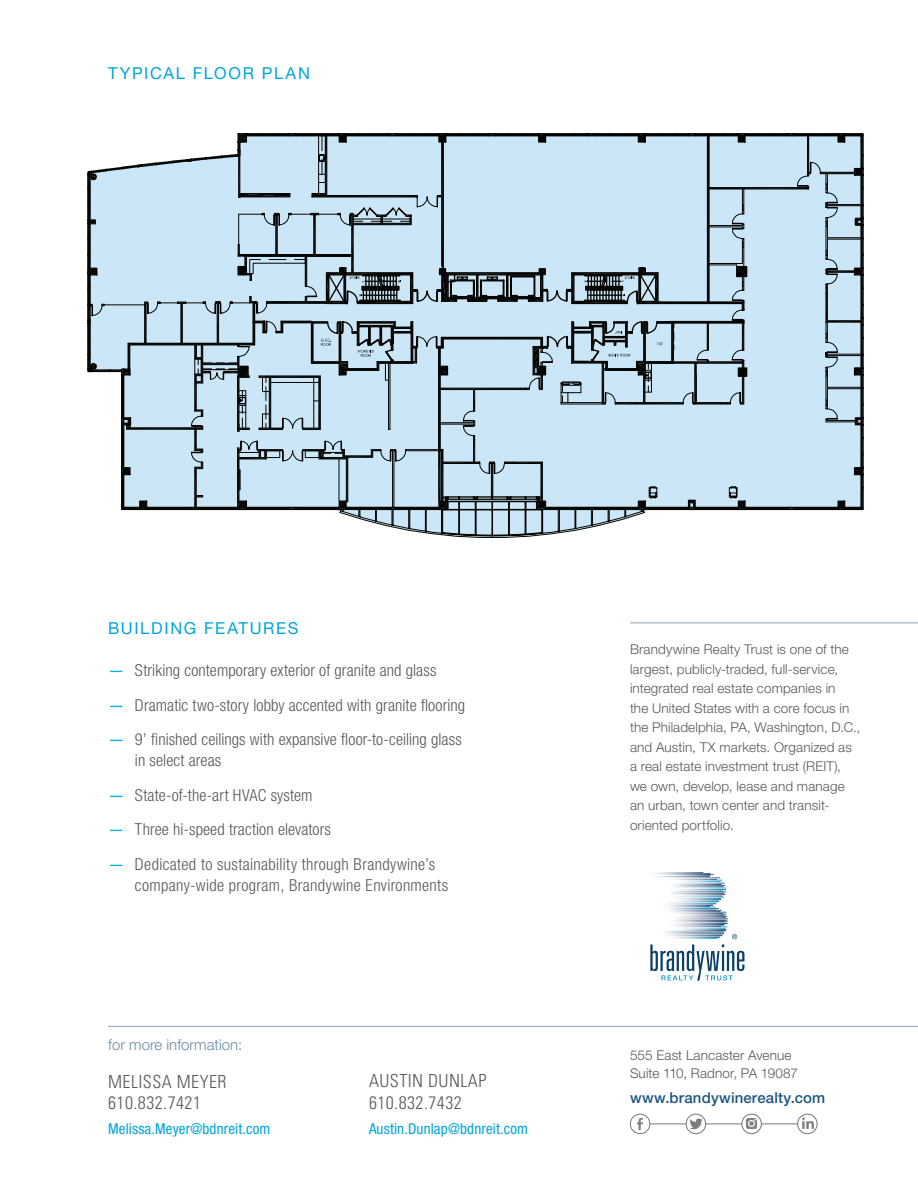
<style>
.page{position:relative;width:918px;height:1188px;background:#fff}
.page>*{position:absolute;margin:0;border:0;box-sizing:border-box;transform-origin:0 0}
.t1{font:300 condensed 18px/21.6px "Univers LT Std";letter-spacing:.025em;color:#57585a}
.t2{font:300 condensed 16.5px/21px "Helvetica Neue LT Std";letter-spacing:.01em;color:#57585a}
.t3{font:16.5px "Helvetica Neue LT Std";letter-spacing:.1em;color:#00a5da}
.t4{font:condensed 15px "Helvetica Neue LT Std";letter-spacing:.01em;color:#00a5da}
.t5{font:500 15px "Helvetica Neue LT Std";letter-spacing:.01em;color:#1f5581}
.t6{font:300 15px "Helvetica Neue LT Std";color:#6b8ca3}
.t7{font:300 13.5px/19.5px "Helvetica Neue LT Std";letter-spacing:.01em;color:#57585a}
.s1{font-weight:400;font-stretch:normal;color:#00b2e1}
</style>
<div class="page">
<hr style="left:108px;top:1026px;width:810px;height:1px;background:#8aa2b6">
<svg style="left:650px;top:872px;width:94px;height:109px"></svg>
<hr style="left:630px;top:622px;width:288px;height:1px;background:#8aa2b6">
<img style="left:630px;top:1114px;width:20px;height:20px">
<div style="left:630px;top:1114px;width:20px;height:20px;border:1px solid #41494e;border-radius:50%"></div>
<img style="left:686px;top:1114px;width:20px;height:20px">
<div style="left:686px;top:1114px;width:20px;height:20px;border:1px solid #41494e;border-radius:50%"></div>
<img style="left:743px;top:1115px;width:18px;height:18px">
<div style="left:742px;top:1114px;width:20px;height:20px;border:1px solid #41494e;border-radius:50%"></div>
<img style="left:798px;top:1114px;width:19px;height:20px">
<div style="left:797px;top:1114px;width:21px;height:20px;border:1px solid #41494e;border-radius:50%"></div>
<hr style="left:650px;top:1124px;width:36px;height:1px;background:#41494e">
<hr style="left:706px;top:1124px;width:36px;height:1px;background:#41494e">
<hr style="left:761px;top:1124px;width:37px;height:1px;background:#41494e">
<svg style="left:87px;top:134px;width:776px;height:404px"></svg>
<p class="t3" style="left:108px;top:64px;width:203px">TYPICAL FLOOR PLAN</p>
<p class="t3" style="left:108px;top:619px;width:192px">BUILDING FEATURES</p>
<p class="t2" style="left:108px;top:660px;width:330px"><span class="s1">—</span> Striking contemporary exterior of granite and glass</p>
<p class="t2" style="left:108px;top:694px;width:359px"><span class="s1">—</span> Dramatic two-story lobby accented with granite flooring</p>
<p class="t2" style="left:135px;top:729px;width:328px;text-indent:-27px"><span class="s1">—</span> 9’ finished ceilings with expansive floor-to-ceiling glass in select areas</p>
<p class="t2" style="left:108px;top:784px;width:206px"><span class="s1">—</span> State-of-the-art HVAC system</p>
<p class="t2" style="left:108px;top:819px;width:224px"><span class="s1">—</span> Three hi-speed traction elevators</p>
<p class="t2" style="left:135px;top:853px;width:315px;text-indent:-27px"><span class="s1">—</span> Dedicated to sustainability through Brandywine’s company-wide program, Brandywine Environments</p>
<p class="t6" style="left:108px;top:1035px;width:136px">for more information:</p>
<h1 class="t1" style="left:108px;top:1071px;width:120px">MELISSA MEYER<br>610.832.7421</h1>
<p class="t4" style="left:108px;top:1120px;width:164px">Melissa.Meyer@bdnreit.com</p>
<h1 class="t1" style="left:369px;top:1070px;width:119px">AUSTIN DUNLAP<br>610.832.7432</h1>
<p class="t4" style="left:369px;top:1120px;width:161px">Austin.Dunlap@bdnreit.com</p>
<p class="t7" style="left:630px;top:640px;width:232px">Brandywine Realty Trust is one of the largest, publicly-traded, full-service, integrated real estate companies in<br>the United States with a core focus in the Philadelphia, PA, Washington, D.C., and Austin, TX markets. Organized as a real estate investment trust (REIT), we own, develop, lease and manage an urban, town center and transit&shy;oriented portfolio.</p>
<p class="t7" style="left:630px;top:1046px;width:169px;line-height:18px">555 East Lancaster Avenue<br>Suite 110, Radnor, PA 19087</p>
<p class="t5" style="left:630px;top:1089px;width:197px">www.brandywinerealty.com</p>
</div>
